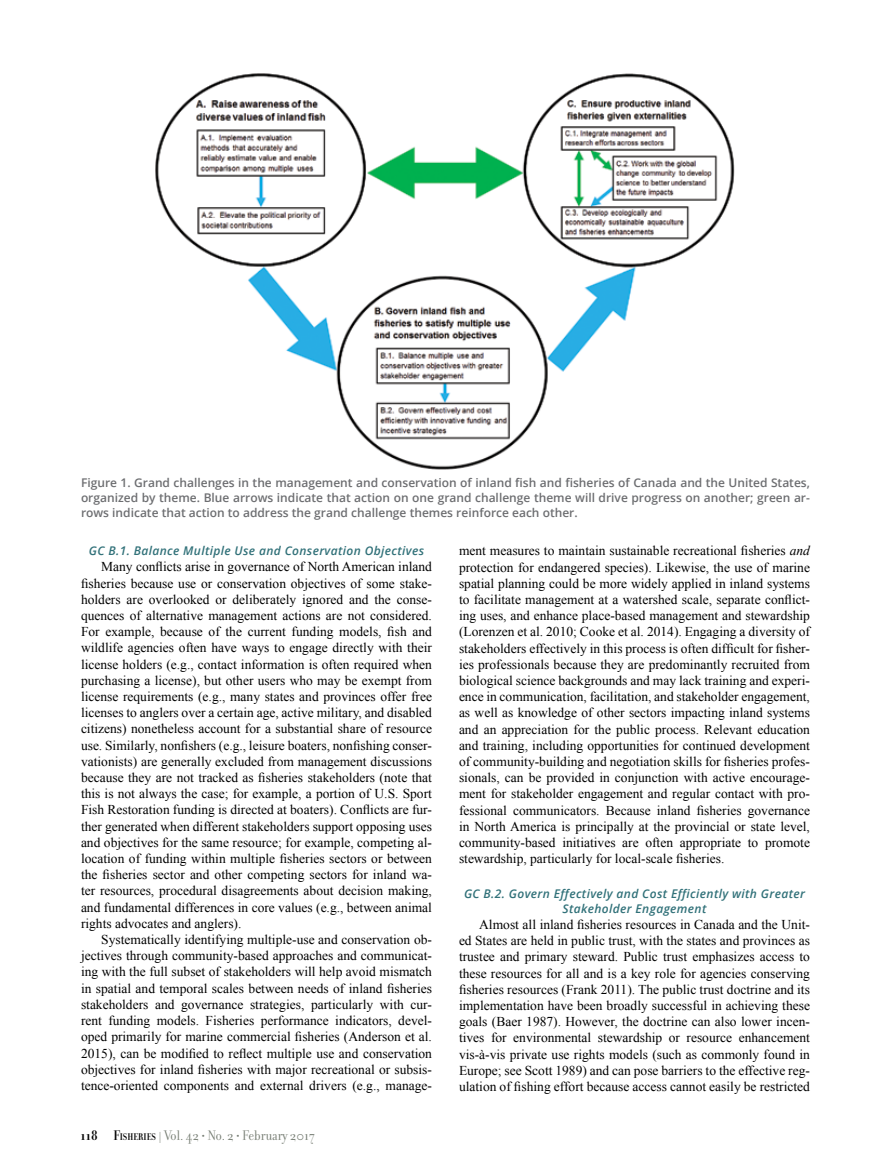
<style>
.page{position:relative;width:891px;height:1175px;background:#fff}
.page>*{position:absolute;margin:0;border:0;box-sizing:border-box;transform-origin:0 0}
.t1{font:15px "Filosofia Grand OT";color:#757c72}
.t2{font:13.5px/16.2px "Times New Roman";color:#000;text-align:justify}
.t3{font:600 12px/15px "Open Sans";color:#6d6e71;text-align:justify}
.t4{font:italic 600 12px/15px "Open Sans";letter-spacing:.03em;color:#317179;text-align:center}
.s1{font-weight:700;color:#000}
.s2{font-weight:700;font-size:10.5px;color:#000}
.s3{font-weight:700}
.s4{font-style:italic}
</style>
<div class="page">
<img style="left:155px;top:73px;width:580px;height:397px">
<p class="t3" style="left:81px;top:475px;width:731px">Figure 1. Grand challenges in the management and conservation of inland fish and fisheries of Canada and the United States, organized by theme. Blue arrows indicate that action on one grand challenge theme will drive progress on another; green ar&shy;rows indicate that action to address the grand challenge themes reinforce each other.</p>
<p class="t4" style="left:89px;top:543px;width:337px">GC B.1. Balance Multiple Use and Conservation Objectives</p>
<p class="t2" style="left:81px;top:558px;width:353px;text-indent:20px">Many conflicts arise in governance of North American inland fisheries because use or conservation objectives of some stake&shy;holders are overlooked or deliberately ignored and the conse&shy;quences of alternative management actions are not considered.<br>For example, because of the current funding models, fish and wildlife agencies often have ways to engage directly with their license holders (e.g., contact information is often required when purchasing a license), but other users who may be exempt from license requirements (e.g., many states and provinces offer free licenses to anglers over a certain age, active military, and disabled citizens) nonetheless account for a substantial share of resource use. Similarly, nonfishers (e.g., leisure boaters, nonfishing conser&shy;vationists) are generally excluded from management discussions because they are not tracked as fisheries stakeholders (note that this is not always the case; for example, a portion of U.S. Sport Fish Restoration funding is directed at boaters). Conflicts are fur&shy;ther generated when different stakeholders support opposing uses and objectives for the same resource; for example, competing al&shy;location of funding within multiple fisheries sectors or between the fisheries sector and other competing sectors for inland wa&shy;ter resources, procedural disagreements about decision making, and fundamental differences in core values (e.g., between animal rights advocates and anglers).</p>
<p class="t2" style="left:81px;top:931px;width:353px;text-indent:20px">Systematically identifying multiple-use and conservation ob&shy;jectives through community-based approaches and communicat&shy;ing with the full subset of stakeholders will help avoid mismatch in spatial and temporal scales between needs of inland fisheries stakeholders and governance strategies, particularly with cur&shy;rent funding models. Fisheries performance indicators, devel&shy;oped primarily for marine commercial fisheries (Anderson et al.<br>2015), can be modified to reflect multiple use and conservation objectives for inland fisheries with major recreational or subsis&shy;tence-oriented components and external drivers (e.g., manage-</p>
<p class="t1" style="left:80px;top:1127px;width:236px"><span class="s1">118</span> <span class="s1">F</span><span class="s2">ISHERIES</span> <span class="s3">|</span> Vol. 42 • No. 2 • February 2017</p>
<p class="t2" style="left:459px;top:542px;width:353px">ment measures to maintain sustainable recreational fisheries <span class="s4">and </span>protection for endangered species). Likewise, the use of marine spatial planning could be more widely applied in inland systems to facilitate management at a watershed scale, separate conflict&shy;ing uses, and enhance place-based management and stewardship (Lorenzen et al. 2010; Cooke et al. 2014). Engaging a diversity of stakeholders effectively in this process is often difficult for fisher&shy;ies professionals because they are predominantly recruited from biological science backgrounds and may lack training and experi&shy;ence in communication, facilitation, and stakeholder engagement, as well as knowledge of other sectors impacting inland systems and an appreciation for the public process. Relevant education and training, including opportunities for continued development of community-building and negotiation skills for fisheries profes&shy;sionals, can be provided in conjunction with active encourage&shy;ment for stakeholder engagement and regular contact with pro&shy;fessional communicators. Because inland fisheries governance in North America is principally at the provincial or state level, community-based initiatives are often appropriate to promote stewardship, particularly for local-scale fisheries.</p>
<p class="t4" style="left:464px;top:885px;width:342px">GC B.2. Govern Effectively and Cost Efficiently with Greater<br>Stakeholder Engagement</p>
<p class="t2" style="left:459px;top:916px;width:353px;text-indent:20px">Almost all inland fisheries resources in Canada and the Unit&shy;ed States are held in public trust, with the states and provinces as trustee and primary steward. Public trust emphasizes access to these resources for all and is a key role for agencies conserving fisheries resources (Frank 2011). The public trust doctrine and its implementation have been broadly successful in achieving these goals (Baer 1987). However, the doctrine can also lower incen&shy;tives for environmental stewardship or resource enhancement vis-à-vis private use rights models (such as commonly found in Europe; see Scott 1989) and can pose barriers to the effective reg&shy;ulation of fishing effort because access cannot easily be restricted</p>
</div>
